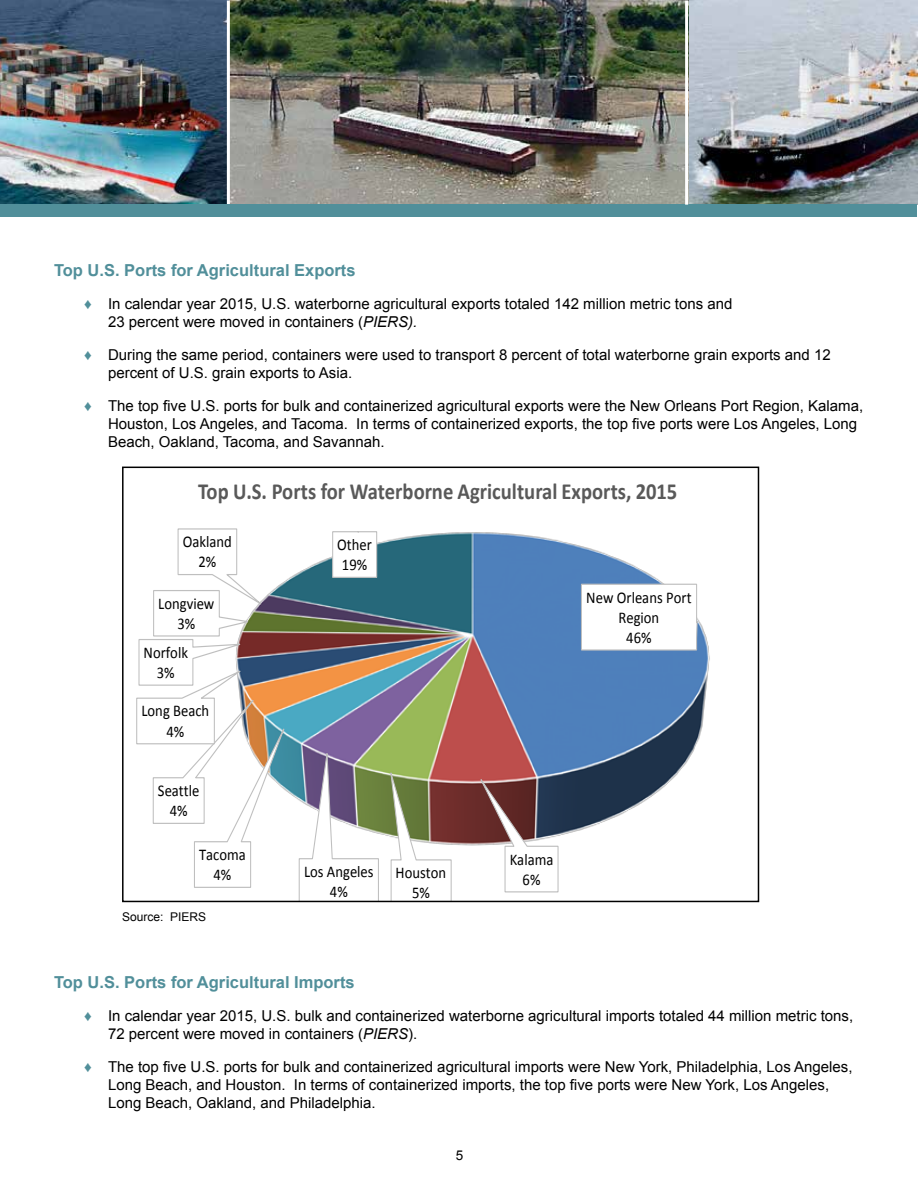
<style>
.page{position:relative;width:918px;height:1188px;background:#fff}
.page>*{position:absolute;margin:0;border:0;box-sizing:border-box;transform-origin:0 0}
.t1{font:700 23.1px "Calibri";color:#595959;scale:.89 1}
.t2{font:700 16.5px "Arial";color:#518f9a}
.t3{font:16.35px/20.1px "Calibri";color:#000;text-align:center;scale:.89 1}
.t4{font:15px/18px "Arial";color:#000}
.t5{font:13.5px "Arial";color:#000}
.t6{font:12px "Arial";color:#000}
.s1{font-weight:700;color:#518f9a}
.s2{font-style:italic}
</style>
<div class="page">
<img style="left:0;top:1px;width:918px;height:204px">
<hr style="left:227px;top:1px;width:3px;height:204px;background:#fff">
<div style="left:1px;top:205px;width:916px;height:12px;background:#518f9a"></div>
<hr style="left:685px;top:1px;width:3px;height:204px;background:#fff">
<svg style="left:136px;top:528px;width:574px;height:371px"></svg>
<div style="left:122px;top:467px;width:637px;height:435px;border:2px solid #000"></div>
<p class="t2" style="left:54px;top:260px;width:303px">Top U.S. Ports for Agricultural Exports</p>
<p class="t4" style="left:108px;top:295px;width:626px;text-indent:-24px"><span class="s1">♦</span> In calendar year 2015, U.S. waterborne agricultural exports totaled 142 million metric tons and<br>23 percent were moved in containers (<span class="s2">PIERS).</span></p>
<p class="t4" style="left:108px;top:346px;width:724px;text-indent:-24px"><span class="s1">♦</span> During the same period, containers were used to transport 8 percent of total waterborne grain exports and 12 percent of U.S. grain exports to Asia.</p>
<p class="t4" style="left:108px;top:397px;width:757px;text-indent:-24px"><span class="s1">♦</span> The top five U.S. ports for bulk and containerized agricultural exports were the New Orleans Port Region, Kalama,<br>Houston, Los Angeles, and Tacoma. In terms of containerized exports, the top five ports were Los Angeles, Long<br>Beach, Oakland, Tacoma, and Savannah.</p>
<h1 class="t1" style="left:198px;top:477px;width:540px">Top U.S. Ports for Waterborne Agricultural Exports, 2015</h1>
<p class="t3" style="left:183px;top:532px;width:57px">Oakland<br>2%</p>
<p class="t3" style="left:337px;top:535px;width:40px;text-align:left">Other<br>19%</p>
<p class="t3" style="left:158px;top:593px;width:64px">Longview<br>3%</p>
<p class="t3" style="left:143px;top:642px;width:51px">Norfolk<br>3%</p>
<p class="t3" style="left:141px;top:701px;width:78px">Long Beach<br>4%</p>
<p class="t3" style="left:158px;top:781px;width:48px">Seattle<br>4%</p>
<p class="t3" style="left:199px;top:845px;width:54px">Tacoma<br>4%</p>
<p class="t6" style="left:122px;top:909px;width:86px">Source: PIERS</p>
<p class="t3" style="left:304px;top:862px;width:80px">Los Angeles<br>4%</p>
<p class="t3" style="left:396px;top:863px;width:58px">Houston<br>5%</p>
<p class="t3" style="left:586px;top:587px;width:120px">New Orleans Port<br>Region<br>46%</p>
<p class="t3" style="left:510px;top:849px;width:51px">Kalama<br>6%</p>
<p class="t2" style="left:54px;top:971px;width:302px">Top U.S. Ports for Agricultural Imports</p>
<p class="t4" style="left:108px;top:1007px;width:747px;text-indent:-24px"><span class="s1">♦</span> In calendar year 2015, U.S. bulk and containerized waterborne agricultural imports totaled 44 million metric tons,<br>72 percent were moved in containers (<span class="s2">PIERS</span>).</p>
<p class="t4" style="left:108px;top:1058px;width:746px;text-indent:-24px"><span class="s1">♦</span> The top five U.S. ports for bulk and containerized agricultural imports were New York, Philadelphia, Los Angeles,<br>Long Beach, and Houston. In terms of containerized imports, the top five ports were New York, Los Angeles,<br>Long Beach, Oakland, and Philadelphia.</p>
<p class="t5" style="left:456px;top:1146px;width:9px">5</p>
</div>
